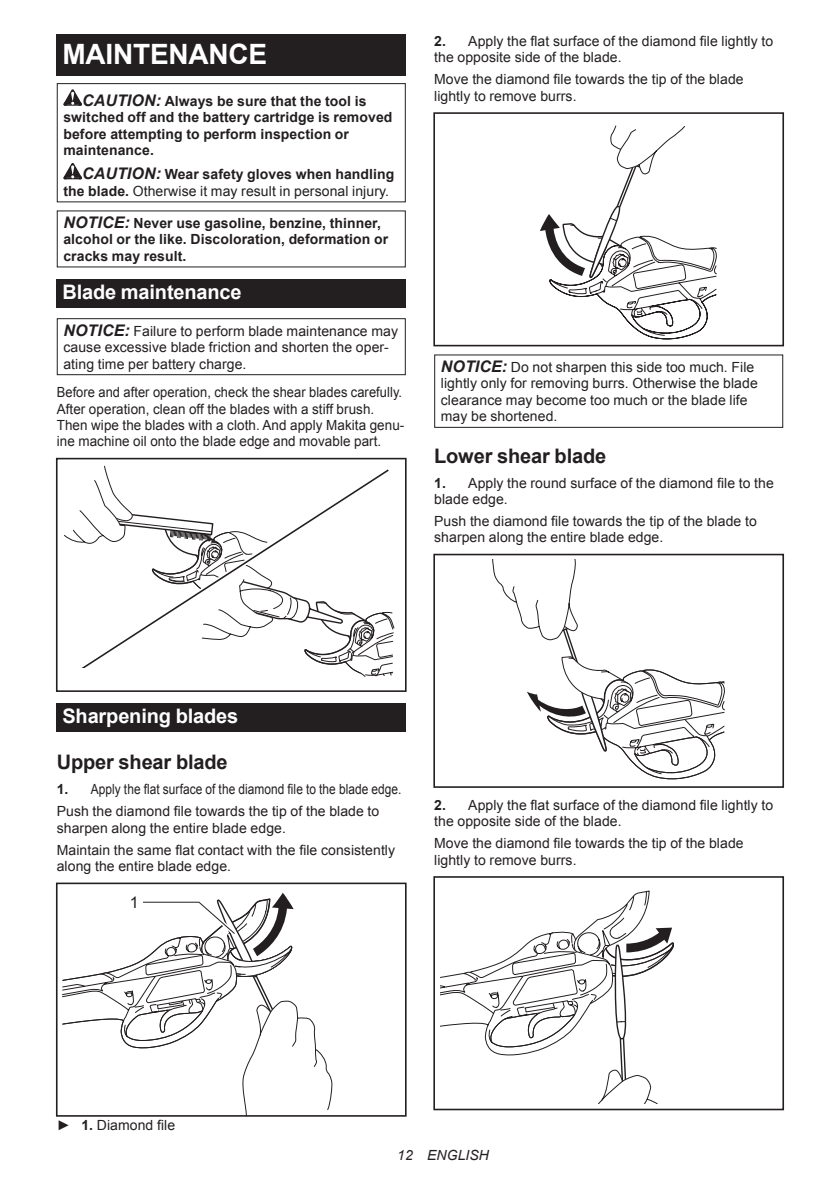
<style>
.page{position:relative;width:840px;height:1191px;background:#fff}
.page>*{position:absolute;margin:0;border:0;box-sizing:border-box;transform-origin:0 0}
.t1{font:700 28px "Arial";letter-spacing:-.01em;color:#fff}
.t2{font:700 20px "Arial";letter-spacing:-.01em;color:#fff}
.t3{font:700 20px "Arial";letter-spacing:-.01em;color:#231f20}
.t4{font:16px "Arial";color:#231f20}
.t5{font:14px/16.4px "Arial";letter-spacing:.005em;color:#231f20}
.t6{font:700 14px/16.4px "Arial";letter-spacing:.005em;color:#231f20}
.t7{font:14px/16.4px "Arial";letter-spacing:.005em;color:#231f20;scale:.92 1}
.t8{font:14px/22px "Arial";letter-spacing:.005em;color:#231f20;scale:.85 1}
.t9{font:italic 14px "Arial";letter-spacing:.005em;color:#231f20}
.s1{font-style:italic;font-size:16px}
.s2{font-weight:400}
.s3{font-weight:700;font-style:italic;font-size:16px}
.s4{font-weight:700}
</style>
<div class="page">
<div style="left:57px;top:34px;width:348px;height:41px;background:#231f20"></div>
<svg style="left:63px;top:89px;width:19px;height:17px"></svg>
<svg style="left:63px;top:163px;width:19px;height:16px"></svg>
<div style="left:57px;top:83px;width:348px;height:119px;border:1px solid #231f20"></div>
<div style="left:57px;top:279px;width:348px;height:28px;background:#231f20"></div>
<div style="left:57px;top:318px;width:348px;height:57px;border:1px solid #231f20"></div>
<svg style="left:70px;top:468px;width:320px;height:209px"></svg>
<div style="left:57px;top:668px;width:68px;height:23px;background:#fff"></div>
<div style="left:56px;top:458px;width:350px;height:234px;border:2px solid #231f20"></div>
<div style="left:57px;top:703px;width:348px;height:29px;background:#231f20"></div>
<svg style="left:62px;top:892px;width:270px;height:221px"></svg>
<div style="left:57px;top:1093px;width:68px;height:22px;background:#fff"></div>
<div style="left:56px;top:882px;width:350px;height:234px;border:2px solid #231f20"></div>
<svg style="left:540px;top:125px;width:176px;height:215px"></svg>
<div style="left:433px;top:112px;width:350px;height:234px;border:2px solid #231f20"></div>
<div style="left:434px;top:354px;width:348px;height:74px;border:1px solid #231f20"></div>
<svg style="left:492px;top:559px;width:233px;height:221px"></svg>
<div style="left:434px;top:764px;width:68px;height:23px;background:#fff"></div>
<div style="left:433px;top:554px;width:350px;height:234px;border:2px solid #231f20"></div>
<svg style="left:440px;top:890px;width:234px;height:213px"></svg>
<div style="left:434px;top:1086px;width:68px;height:23px;background:#fff"></div>
<div style="left:433px;top:876px;width:350px;height:234px;border:2px solid #231f20"></div>
<h1 class="t1" style="left:62px;top:35px;width:206px">MAINTENANCE</h1>
<p class="t6" style="left:63px;top:93px;width:330px;text-indent:19px"><span class="s1">CAUTION:</span> Always be sure that the tool is switched off and the battery cartridge is removed before attempting to perform inspection or maintenance.</p>
<p class="t6" style="left:63px;top:167px;width:332px;text-indent:19px"><span class="s1">CAUTION:</span> Wear safety gloves when handling the blade. <span class="s2">Otherwise it may result in personal injury.</span></p>
<p class="t6" style="left:63px;top:215px;width:326px"><span class="s1">NOTICE:</span> Never use gasoline, benzine, thinner, alcohol or the like. Discoloration, deformation or cracks may result.</p>
<h2 class="t2" style="left:62px;top:278px;width:181px">Blade maintenance</h2>
<p class="t5" style="left:63px;top:323px;width:336px"><span class="s3">NOTICE:</span> Failure to perform blade maintenance may cause excessive blade friction and shorten the oper&shy;ating time per battery charge.</p>
<p class="t7" style="left:57px;top:384px;width:379px">Before and after operation, check the shear blades carefully.<br>After operation, clean off the blades with a stiff brush.<br>Then wipe the blades with a cloth. And apply Makita genu&shy;ine machine oil onto the blade edge and movable part.</p>
<p class="t5" style="left:434px;top:33px;width:340px"><span class="s4">2.</span> Apply the flat surface of the diamond file lightly to the opposite side of the blade.</p>
<p class="t5" style="left:434px;top:71px;width:311px">Move the diamond file towards the tip of the blade lightly to remove burrs.</p>
<p class="t5" style="left:440px;top:359px;width:318px"><span class="s3">NOTICE:</span> Do not sharpen this side too much. File lightly only for removing burrs. Otherwise the blade clearance may become too much or the blade life may be shortened.</p>
<h2 class="t3" style="left:434px;top:442px;width:173px">Lower shear blade</h2>
<p class="t5" style="left:434px;top:474px;width:341px"><span class="s4">1.</span> Apply the round surface of the diamond file to the blade edge.</p>
<p class="t5" style="left:434px;top:513px;width:324px">Push the diamond file towards the tip of the blade to sharpen along the entire blade edge.</p>
<h2 class="t2" style="left:62px;top:703px;width:177px">Sharpening blades</h2>
<h2 class="t3" style="left:57px;top:749px;width:172px">Upper shear blade</h2>
<p class="t8" style="left:57px;top:778px;width:407px"><span class="s4">1.</span> Apply the flat surface of the diamond file to the blade edge.<br>Push the diamond file towards the tip of the blade to</p>
<p class="t5" style="left:57px;top:817px;width:340px;line-height:22px">sharpen along the entire blade edge.<br>Maintain the same flat contact with the file consistently</p>
<p class="t5" style="left:57px;top:858px;width:176px">along the entire blade edge.</p>
<p class="t4" style="left:130px;top:892px;width:10px">1</p>
<p class="t5" style="left:434px;top:797px;width:340px"><span class="s4">2.</span> Apply the flat surface of the diamond file lightly to the opposite side of the blade.</p>
<p class="t5" style="left:434px;top:835px;width:311px">Move the diamond file towards the tip of the blade lightly to remove burrs.</p>
<p class="t5" style="left:57px;top:1117px;width:120px">► <span class="s4">1.</span> Diamond file</p>
<p class="t9" style="left:397px;top:1146px;width:93px">12 ENGLISH</p>
</div>
